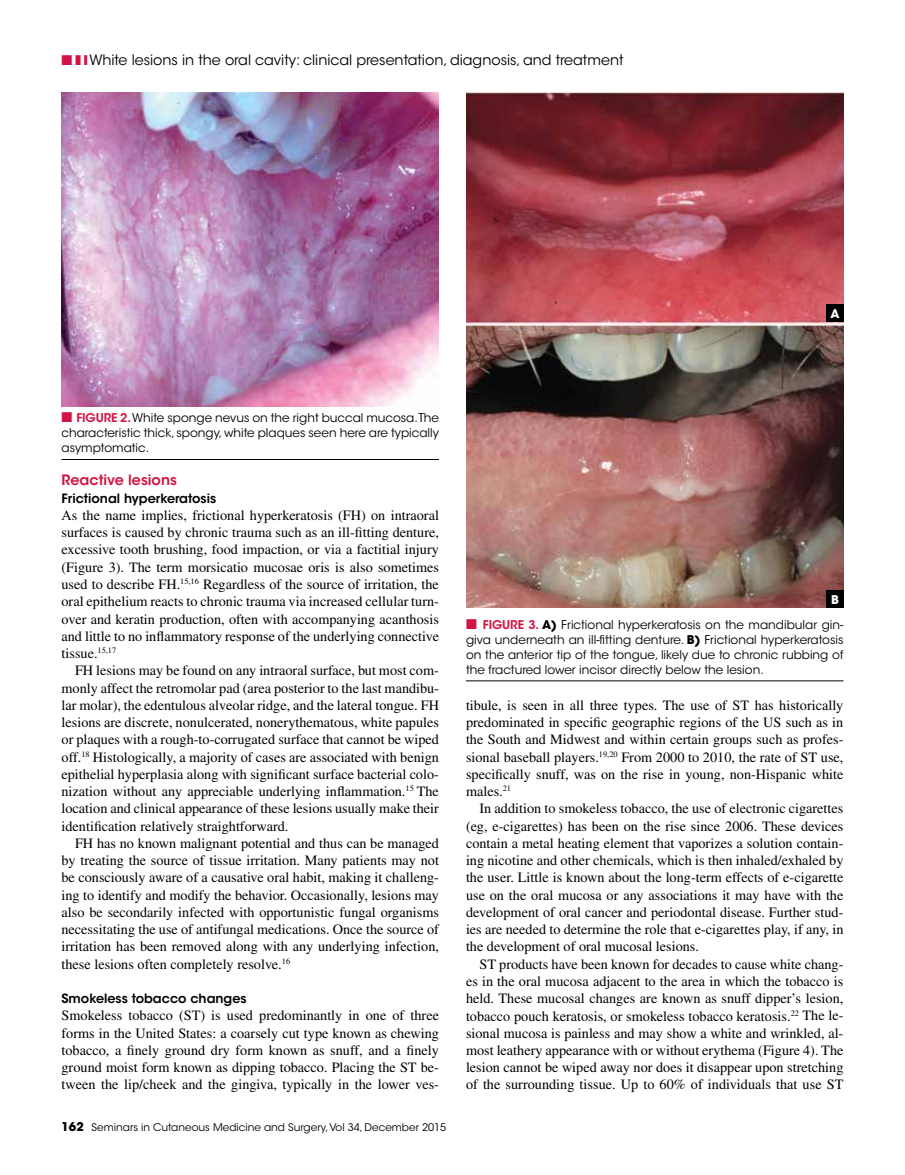
<style>
.page{position:relative;width:905px;height:1175px;background:#fff}
.page>*{position:absolute;margin:0;border:0;box-sizing:border-box;transform-origin:0 0}
.t1{font:14.25px/17.2px "Times LT Std";color:#000;text-align:justify}
.t2{font:14.25px "ITC Avant Garde Std";color:#000}
.t3{font:600 14.25px "ITC Avant Garde Std";color:#d31245}
.t4{font:600 12.75px "ITC Avant Garde Std";color:#000}
.t5{font:12px/15px "ITC Avant Garde Std";color:#000;text-align:justify}
.t6{font:700 12px "ITC Avant Garde Std";color:#fff}
.t7{font:10.5px "ITC Avant Garde Std";color:#000}
.s1{color:#d31245}
.s2{font-weight:600;color:#d31245}
.s3{font-weight:700;font-size:12px}
.s4{font-weight:700}
</style>
<div class="page">
<hr style="left:62px;top:459px;width:377px;height:1px;background:#000">
<hr style="left:466px;top:680px;width:377px;height:1px;background:#000">
<img style="left:62px;top:92px;width:377px;height:314px">
<img style="left:466px;top:92px;width:377px;height:516px">
<div style="left:826px;top:305px;width:17px;height:17px;background:#000"></div>
<div style="left:826px;top:590px;width:17px;height:18px;background:#000"></div>
<p class="t2" style="left:62px;top:51px;width:563px"><span class="s1">■</span> <span class="s1">■</span> <span class="s1">■</span> White lesions in the oral cavity: clinical presentation, diagnosis, and treatment</p>
<p class="t5" style="left:62px;top:411px;width:379px"><span class="s1">■</span> <span class="s2">FIGURE 2.</span> White sponge nevus on the right buccal mucosa.The characteristic thick, spongy, white plaques seen here are typically asymptomatic.</p>
<p class="t6" style="left:830px;top:306px;width:11px">A</p>
<p class="t3" style="left:62px;top:471px;width:117px">Reactive lesions</p>
<p class="t4" style="left:62px;top:490px;width:156px">Frictional hyperkeratosis</p>
<p class="t1" style="left:61px;top:506px;width:379px">As the name implies, frictional hyperkeratosis (FH) on intraoral surfaces is caused by chronic trauma such as an ill-fitting denture, excessive tooth brushing, food impaction, or via a factitial injury (Figure 3). The term morsicatio mucosae oris is also sometimes used to describe FH.<sup>15,16</sup> Regardless of the source of irritation, the oral epithelium reacts to chronic trauma via increased cellular turn&shy;over and keratin production, often with accompanying acanthosis and little to no inflammatory response of the underlying connective tissue.<sup>15,17</sup></p>
<p class="t1" style="left:61px;top:662px;width:379px;text-indent:14px">FH lesions may be found on any intraoral surface, but most com&shy;monly affect the retromolar pad (area posterior to the last mandibu&shy;lar molar), the edentulous alveolar ridge, and the lateral tongue. FH lesions are discrete, nonulcerated, nonerythematous, white papules or plaques with a rough-to-corrugated surface that cannot be wiped off.<sup>18</sup> Histologically, a majority of cases are associated with benign epithelial hyperplasia along with significant surface bacterial colo&shy;nization without any appreciable underlying inflammation.<sup>15</sup> The location and clinical appearance of these lesions usually make their identification relatively straightforward.</p>
<p class="t1" style="left:61px;top:834px;width:379px;text-indent:13px">FH has no known malignant potential and thus can be managed by treating the source of tissue irritation. Many patients may not be consciously aware of a causative oral habit, making it challeng&shy;ing to identify and modify the behavior. Occasionally, lesions may also be secondarily infected with opportunistic fungal organisms necessitating the use of antifungal medications. Once the source of irritation has been removed along with any underlying infection, these lesions often completely resolve.<sup>16</sup></p>
<p class="t4" style="left:62px;top:990px;width:187px">Smokeless tobacco changes</p>
<p class="t1" style="left:62px;top:1007px;width:379px">Smokeless tobacco (ST) is used predominantly in one of three forms in the United States: a coarsely cut type known as chewing tobacco, a finely ground dry form known as snuff, and a finely ground moist form known as dipping tobacco. Placing the ST be&shy;tween the lip/cheek and the gingiva, typically in the lower ves-</p>
<p class="t7" style="left:62px;top:1120px;width:386px"><span class="s3">162</span> Seminars in Cutaneous Medicine and Surgery, Vol 34, December 2015</p>
<p class="t6" style="left:831px;top:591px;width:9px">B</p>
<p class="t5" style="left:466px;top:617px;width:379px"><span class="s1">■</span> <span class="s2">FIGURE 3.</span> <span class="s4">A)</span> Frictional hyperkeratosis on the mandibular gin&shy;giva underneath an ill-fitting denture. <span class="s4">B)</span> Frictional hyperkeratosis on the anterior tip of the tongue, likely due to chronic rubbing of the fractured lower incisor directly below the lesion.</p>
<p class="t1" style="left:466px;top:696px;width:379px">tibule, is seen in all three types. The use of ST has historically predominated in specific geographic regions of the US such as in the South and Midwest and within certain groups such as profes&shy;sional baseball players.<sup>19,20</sup> From 2000 to 2010, the rate of ST use, specifically snuff, was on the rise in young, non-Hispanic white males.<sup>21</sup></p>
<p class="t1" style="left:466px;top:800px;width:379px;text-indent:13px">In addition to smokeless tobacco, the use of electronic cigarettes (eg, e-cigarettes) has been on the rise since 2006. These devices contain a metal heating element that vaporizes a solution contain&shy;ing nicotine and other chemicals, which is then inhaled/exhaled by the user. Little is known about the long-term effects of e-cigarette use on the oral mucosa or any associations it may have with the development of oral cancer and periodontal disease. Further stud&shy;ies are needed to determine the role that e-cigarettes play, if any, in the development of oral mucosal lesions.</p>
<p class="t1" style="left:466px;top:955px;width:379px;text-indent:13px">ST products have been known for decades to cause white chang&shy;es in the oral mucosa adjacent to the area in which the tobacco is held. These mucosal changes are known as snuff dipper’s lesion, tobacco pouch keratosis, or smokeless tobacco keratosis.<sup>22</sup> The le&shy;sional mucosa is painless and may show a white and wrinkled, al&shy;most leathery appearance with or without erythema (Figure 4). The lesion cannot be wiped away nor does it disappear upon stretching of the surrounding tissue. Up to 60% of individuals that use ST</p>
</div>
